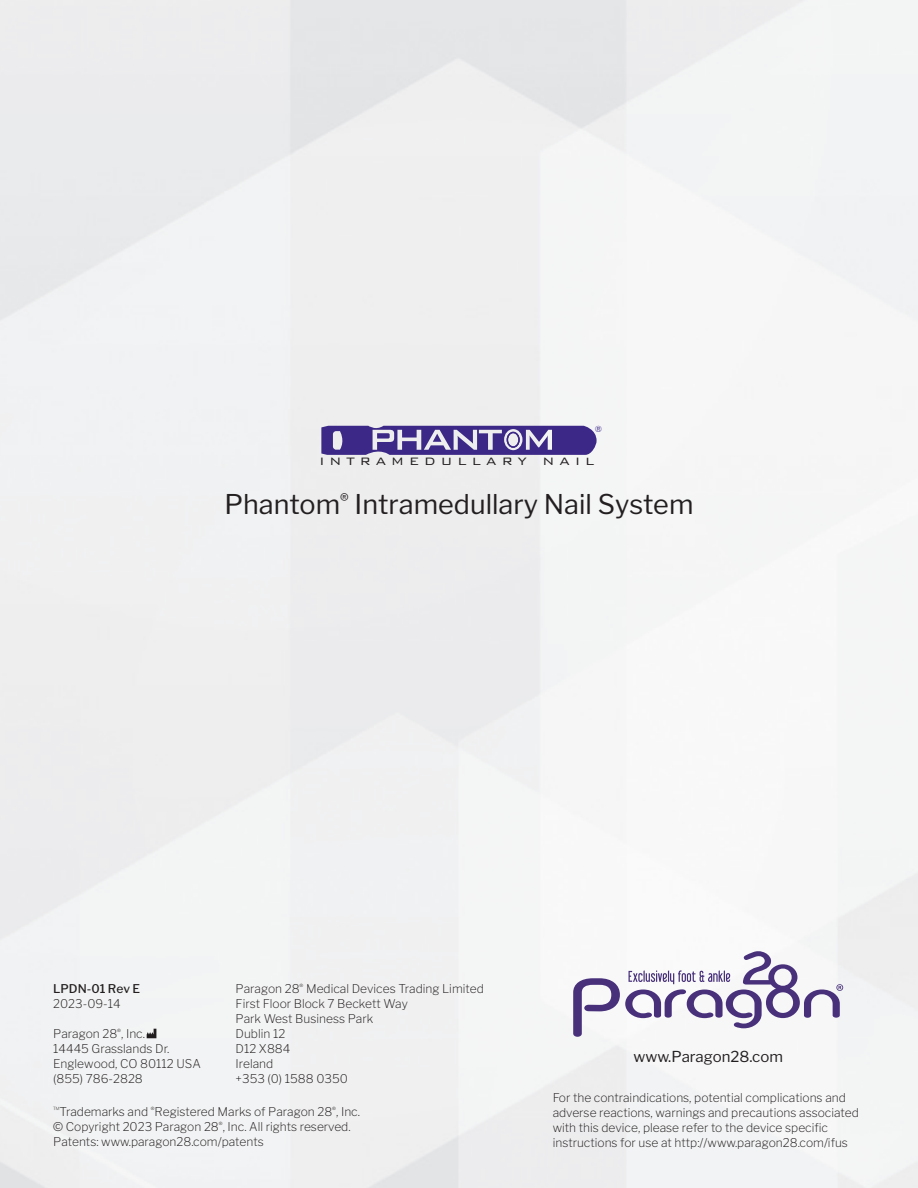
<style>
.page{position:relative;width:918px;height:1188px;background:#fff}
.page>*{position:absolute;margin:0;border:0;box-sizing:border-box;transform-origin:0 0}
.t1{font:27px "Libre Franklin";color:#231f20}
.t2{font:15px "Libre Franklin";color:#231f20}
.t3{font:300 14.25px "Bank Gothic BT";letter-spacing:.35em;color:#231f20}
.t4{font:200 12px/15px "Libre Franklin";color:#231f20}
.t5{font:500 12px "Libre Franklin";color:#231f20}
.t6{font:300 8.7px "Bank Gothic BT";color:#3c2886}
</style>
<div class="page">
<svg style="left:573px;top:950px;width:270px;height:87px"></svg>
<svg style="left:321px;top:426px;width:276px;height:29px;background:#6858a0"></svg>
<div style="left:507px;top:432px;width:13px;height:16px;border:1px solid #3c2886;border-radius:50%"></div>
<svg style="left:147px;top:1029px;width:9px;height:9px"></svg>
<p class="t6" style="left:595px;top:425px;width:9px">®</p>
<p class="t3" style="left:319px;top:454px;width:277px">INTRAMEDULLARY NAIL</p>
<h1 class="t1" style="left:225px;top:488px;width:470px">Phantom<sup>®</sup> Intramedullary Nail System</h1>
<p class="t5" style="left:53px;top:982px;width:89px">LPDN-01 Rev E</p>
<p class="t4" style="left:53px;top:996px;width:69px">2023-09-14</p>
<p class="t4" style="left:53px;top:1026px;width:149px">Paragon 28<sup>®</sup>, Inc.<br>14445 Grasslands Dr.<br>Englewood, CO 80112 USA (855) 786-2828</p>
<p class="t4" style="left:236px;top:981px;width:250px">Paragon 28<sup>®</sup> Medical Devices Trading Limited<br>First Floor Block 7 Beckett Way<br>Park West Business Park<br>Dublin 12<br>D12 X884<br>Ireland<br>+353 (0) 1588 0350</p>
<p class="t2" style="left:633px;top:1047px;width:151px">www.Paragon28.com</p>
<p class="t4" style="left:53px;top:1105px;width:308px"><sup>™</sup>Trademarks and <sup>®</sup>Registered Marks of Paragon 28<sup>®</sup>, Inc. © Copyright 2023 Paragon 28<sup>®</sup>, Inc. All rights reserved.<br>Patents: www.paragon28.com/patents</p>
<p class="t4" style="left:553px;top:1090px;width:308px">For the contraindications, potential complications and adverse reactions, warnings and precautions associated with this device, please refer to the device specific instructions for use at http://www.paragon28.com/ifus</p>
</div>
